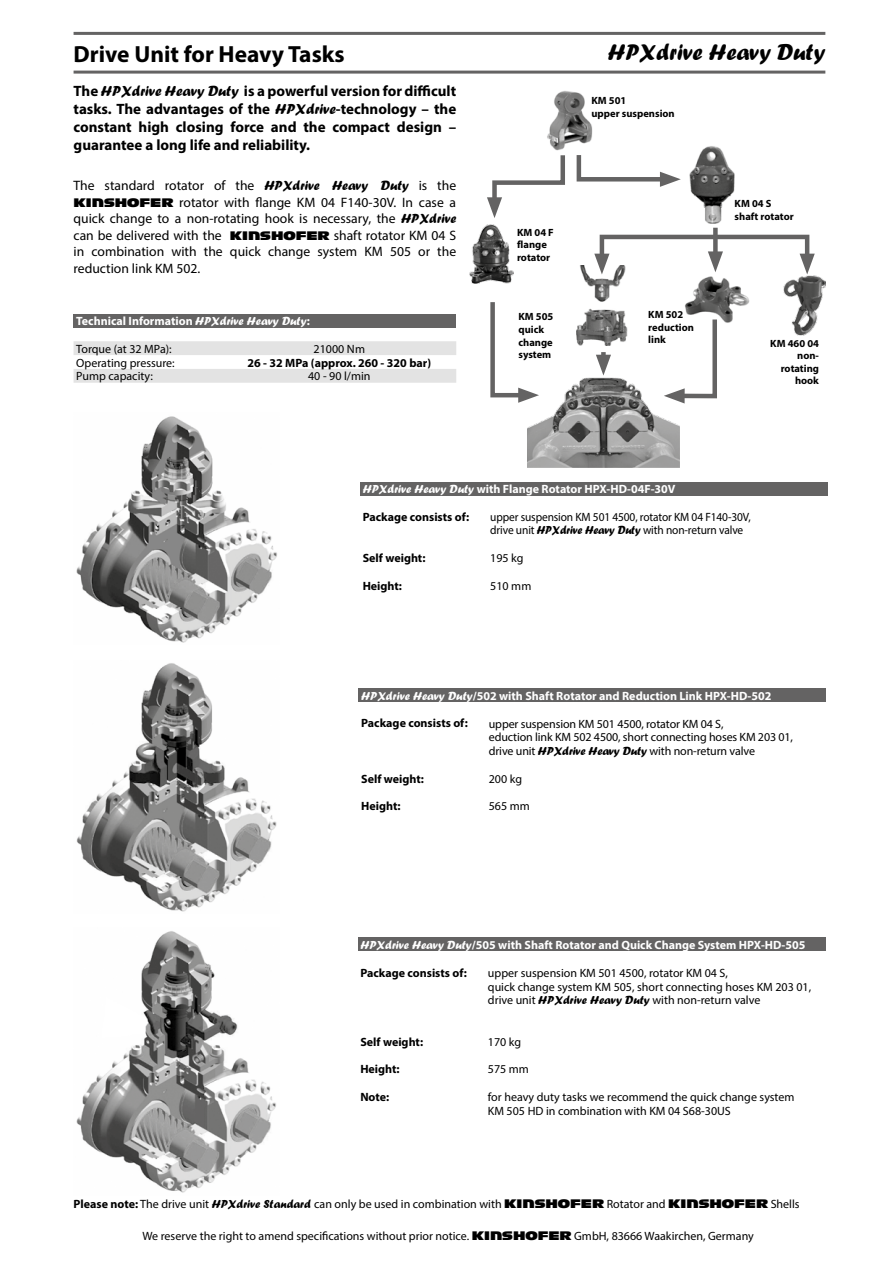
<style>
.page{position:relative;width:893px;height:1263px;background:#fff}
.page>*{position:absolute;margin:0;border:0;box-sizing:border-box;transform-origin:0 0}
.t1{font:700 23.4px "Myriad Pro";color:#000}
.t2{font:23.4px "Forte";color:#000}
.t3{font:700 15px/18px "Myriad Pro";color:#000;text-align:justify}
.t4{font:13.65px/16.5px "Myriad Pro";color:#000;text-align:justify}
.t5{font:12px/13.5px "Myriad Pro";color:#000}
.t6{font:700 12px "Myriad Pro";color:#fff}
.t7{font:700 12px "Myriad Pro";color:#000}
.t8{font:12px/13.5px "Myriad Pro";color:#000;scale:.95 1}
.t9{font:700 10.5px/12.6px "Myriad Pro";color:#000}
.s1{font-family:"Forte";font-weight:400}
.s2{font-family:"Forte"}
.s3{font-family:"Antique Olive Kinshofer";font-size:12px}
.s4{font-weight:700}
.s5{font-family:"Antique Olive Kinshofer"}
</style>
<div class="page">
<hr style="left:74px;top:32px;width:751px;height:3px;background:#646363">
<hr style="left:74px;top:71px;width:751px;height:3px;background:#646363">
<div style="left:74px;top:314px;width:382px;height:13px;background:#646363"></div>
<svg style="left:74px;top:341px;width:382px;height:42px"></svg>
<img style="left:76px;top:416px;width:201px;height:227px">
<img style="left:76px;top:663px;width:201px;height:249px">
<img style="left:690px;top:146px;width:45px;height:78px">
<img style="left:685px;top:276px;width:65px;height:47px">
<img style="left:784px;top:276px;width:41px;height:59px">
<svg style="left:487px;top:155px;width:78px;height:63px"></svg>
<div style="left:713px;top:228px;width:5px;height:32px;background:#646363"></div>
<svg style="left:708px;top:251px;width:15px;height:21px"></svg>
<svg style="left:490px;top:302px;width:37px;height:101px"></svg>
<svg style="left:680px;top:315px;width:39px;height:88px"></svg>
<svg style="left:576px;top:155px;width:105px;height:32px"></svg>
<img style="left:547px;top:91px;width:46px;height:60px">
<img style="left:527px;top:375px;width:153px;height:93px">
<img style="left:580px;top:265px;width:46px;height:37px">
<div style="left:601px;top:352px;width:5px;height:11px;background:#646363"></div>
<svg style="left:596px;top:355px;width:15px;height:20px"></svg>
<div style="left:600px;top:235px;width:209px;height:29px;border:4px solid #646363"></div>
<svg style="left:594px;top:254px;width:15px;height:20px"></svg>
<svg style="left:800px;top:254px;width:15px;height:20px"></svg>
<div style="left:360px;top:482px;width:468px;height:13px;background:#646363"></div>
<div style="left:358px;top:688px;width:468px;height:14px;background:#646363"></div>
<img style="left:76px;top:931px;width:200px;height:262px">
<img style="left:577px;top:308px;width:51px;height:38px">
<div style="left:358px;top:937px;width:467px;height:14px;background:#646363"></div>
<img style="left:469px;top:224px;width:45px;height:60px">
<p class="t1" style="left:74px;top:39px;width:273px">Drive Unit for Heavy Tasks</p>
<p class="t2" style="left:608px;top:39px;width:219px">HPXdrive Heavy Duty</p>
<p class="t3" style="left:74px;top:82px;width:384px">The <span class="s1">HPXdrive Heavy Duty</span> is a powerful version for difficult tasks. The advantages of the <span class="s1">HPXdrive</span>-technology – the constant high closing force and the compact design – guarantee a long life and reliability.</p>
<p class="t4" style="left:74px;top:177px;width:384px">The standard rotator of the <span class="s2">HPXdrive Heavy Duty</span> is the <span class="s3">KINSHOFER</span> rotator with flange KM 04 F140-30V. In case a quick change to a non-rotating hook is necessary, the <span class="s2">HPXdrive </span>can be delivered with the <span class="s3">KINSHOFER</span> shaft rotator KM 04 S in combination with the quick change system KM 505 or the reduction link KM 502.</p>
<p class="t6" style="left:76px;top:313px;width:235px">Technical Information <span class="s1">HPXdrive Heavy Duty</span>:</p>
<p class="t5" style="left:76px;top:342px;width:97px">Torque (at 32 MPa):</p>
<p class="t5" style="left:314px;top:342px;width:53px">21000 Nm</p>
<p class="t5" style="left:76px;top:355px;width:100px">Operating pressure:</p>
<p class="t7" style="left:247px;top:355px;width:185px">26 - 32 MPa (approx. 260 - 320 bar)</p>
<p class="t5" style="left:76px;top:369px;width:78px">Pump capacity:</p>
<p class="t5" style="left:308px;top:369px;width:64px">40 - 90 l/min</p>
<p class="t9" style="left:591px;top:94px;width:85px">KM 501<br>upper suspension</p>
<p class="t9" style="left:517px;top:226px;width:38px">KM 04 F flange rotator</p>
<p class="t9" style="left:518px;top:310px;width:36px">KM 505 quick change system</p>
<p class="t9" style="left:648px;top:308px;width:47px">KM 502 reduction link</p>
<p class="t9" style="left:735px;top:197px;width:61px">KM 04 S shaft rotator</p>
<p class="t9" style="left:770px;top:336px;width:50px;text-align:right">KM 460 04 non&shy;rotating hook</p>
<p class="t6" style="left:363px;top:481px;width:314px"><span class="s1">HPXdrive Heavy Duty</span> with Flange Rotator HPX-HD-04F-30V</p>
<p class="t7" style="left:363px;top:509px;width:108px">Package consists of:</p>
<p class="t8" style="left:490px;top:510px;width:276px">upper suspension KM 501 4500, rotator KM 04 F140-30V, drive unit <span class="s2">HPXdrive Heavy Duty</span> with non-return valve</p>
<p class="t7" style="left:363px;top:550px;width:64px">Self weight:</p>
<p class="t5" style="left:490px;top:551px;width:35px">195 kg</p>
<p class="t7" style="left:363px;top:578px;width:41px">Height:</p>
<p class="t5" style="left:490px;top:579px;width:43px">510 mm</p>
<p class="t6" style="left:361px;top:688px;width:412px"><span class="s1">HPXdrive Heavy Duty</span>/502 with Shaft Rotator and Reduction Link HPX-HD-502</p>
<p class="t7" style="left:361px;top:715px;width:108px">Package consists of:</p>
<p class="t5" style="left:489px;top:717px;width:306px">upper suspension KM 501 4500, rotator KM 04 S,<br>eduction link KM 502 4500, short connecting hoses KM 203 01, drive unit <span class="s2">HPXdrive Heavy Duty</span> with non-return valve</p>
<p class="t7" style="left:361px;top:771px;width:64px">Self weight:</p>
<p class="t5" style="left:489px;top:772px;width:35px">200 kg</p>
<p class="t7" style="left:361px;top:798px;width:41px">Height:</p>
<p class="t5" style="left:489px;top:799px;width:43px">565 mm</p>
<p class="t6" style="left:360px;top:937px;width:447px"><span class="s1">HPXdrive Heavy Duty</span>/505 with Shaft Rotator and Quick Change System HPX-HD-505</p>
<p class="t7" style="left:360px;top:965px;width:108px">Package consists of:</p>
<p class="t5" style="left:488px;top:966px;width:325px">upper suspension KM 501 4500, rotator KM 04 S,<br>quick change system KM 505, short connecting hoses KM 203 01, drive unit <span class="s2">HPXdrive Heavy Duty</span> with non-return valve</p>
<p class="t7" style="left:360px;top:1034px;width:64px">Self weight:</p>
<p class="t5" style="left:488px;top:1035px;width:35px">170 kg</p>
<p class="t7" style="left:360px;top:1061px;width:41px">Height:</p>
<p class="t5" style="left:488px;top:1062px;width:43px">575 mm</p>
<p class="t7" style="left:360px;top:1089px;width:30px">Note:</p>
<p class="t5" style="left:488px;top:1090px;width:308px">for heavy duty tasks we recommend the quick change system<br>KM 505 HD in combination with KM 04 S68-30US</p>
<p class="t5" style="left:74px;top:1197px;width:728px"><span class="s4">Please note:</span> The drive unit <span class="s2">HPXdrive Standard</span> can only be used in combination with <span class="s5">KINSHOFER</span> Rotator and <span class="s5">KINSHOFER</span> Shells</p>
<p class="t5" style="left:142px;top:1229px;width:613px">We reserve the right to amend specifications without prior notice. <span class="s5">KINSHOFER</span> GmbH, 83666 Waakirchen, Germany</p>
</div>
